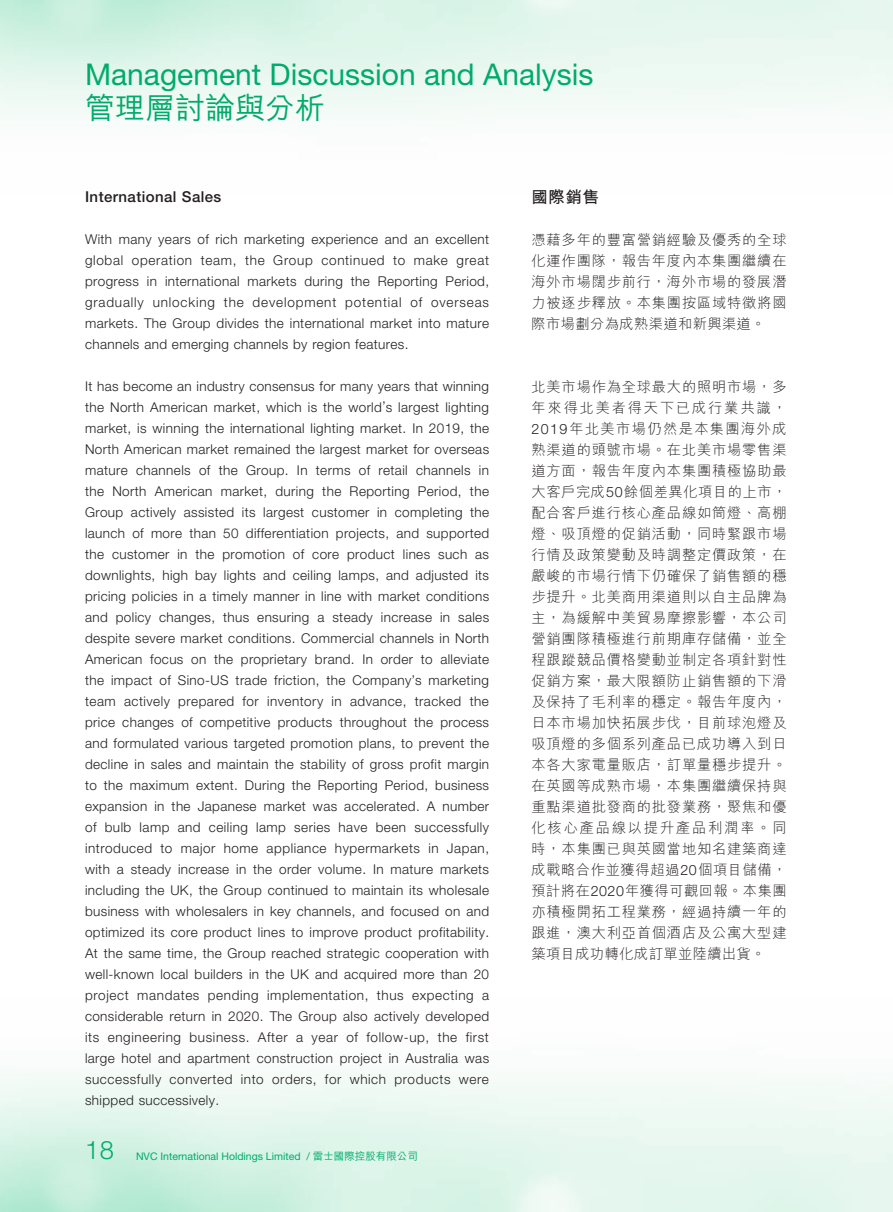
<style>
.page{position:relative;width:893px;height:1212px;background:#fff}
.page>*{position:absolute;margin:0;border:0;box-sizing:border-box;transform-origin:0 0}
.t1{font:30px "Helvetica Neue LT Std";color:#00ab6b}
.t2{font:500 30px "M Hei HK";color:#00ab6b}
.t3{font:300 25.5px "Helvetica Neue LT Std";color:#00ab6b}
.t4{font:700 16.5px "M Hei HK";color:#231f20}
.t5{font:500 15px "Helvetica Neue LT Std";letter-spacing:.03em;color:#231f20}
.t6{font:300 14.25px/21px "M Hei HK";letter-spacing:.055em;color:#231f20;text-align:justify}
.t7{font:300 13.5px/21px "Helvetica Neue LT Std";letter-spacing:.03em;color:#231f20;text-align:justify}
.t8{font:10.5px "Helvetica Neue LT Std";color:#00ab6b}
.s1{font-family:"M Hei HK";font-weight:500}
.s2{font-family:"Helvetica Neue LT Std"}
</style>
<div class="page">
<h1 class="t1" style="left:85px;top:57px;width:510px">Management Discussion and Analysis</h1>
<h1 class="t2" style="left:85px;top:86px;width:241px">管理層討論與分析</h1>
<p class="t5" style="left:85px;top:188px;width:138px">International Sales</p>
<p class="t7" style="left:85px;top:228px;width:406px">With many years of rich marketing experience and an excellent global operation team, the Group continued to make great progress in international markets during the Reporting Period, gradually unlocking the development potential of overseas markets. The Group divides the international market into mature channels and emerging channels by region features.</p>
<p class="t7" style="left:85px;top:375px;width:406px">It has become an industry consensus for many years that winning the North American market, which is the world’s largest lighting market, is winning the international lighting market. In 2019, the North American market remained the largest market for overseas mature channels of the Group. In terms of retail channels in the North American market, during the Reporting Period, the Group actively assisted its largest customer in completing the launch of more than 50 differentiation projects, and supported the customer in the promotion of core product lines such as downlights, high bay lights and ceiling lamps, and adjusted its pricing policies in a timely manner in line with market conditions and policy changes, thus ensuring a steady increase in sales despite severe market conditions. Commercial channels in North American focus on the proprietary brand. In order to alleviate the impact of Sino-US trade friction, the Company’s marketing team actively prepared for inventory in advance, tracked the price changes of competitive products throughout the process and formulated various targeted promotion plans, to prevent the decline in sales and maintain the stability of gross profit margin to the maximum extent. During the Reporting Period, business expansion in the Japanese market was accelerated. A number of bulb lamp and ceiling lamp series have been successfully introduced to major home appliance hypermarkets in Japan, with a steady increase in the order volume. In mature markets including the UK, the Group continued to maintain its wholesale business with wholesalers in key channels, and focused on and optimized its core product lines to improve product profitability.<br>At the same time, the Group reached strategic cooperation with well-known local builders in the UK and acquired more than 20 project mandates pending implementation, thus expecting a considerable return in 2020. The Group also actively developed its engineering business. After a year of follow-up, the first large hotel and apartment construction project in Australia was successfully converted into orders, for which products were shipped successively.</p>
<h2 class="t3" style="left:85px;top:1134px;width:31px">18</h2>
<p class="t8" style="left:136px;top:1149px;width:283px">NVC International Holdings Limited / <span class="s1">雷士國際控股有限公司</span></p>
<p class="t4" style="left:531px;top:185px;width:69px">國際銷售</p>
<p class="t6" style="left:531px;top:229px;width:257px">憑藉多年的豐富營銷經驗及優秀的全球化運作團隊，報告年度內本集團繼續在海外市場闊步前行，海外市場的發展潛力被逐步釋放。本集團按區域特徵將國際市場劃分為成熟渠道和新興渠道。</p>
<p class="t6" style="left:531px;top:376px;width:257px">北美市場作為全球最大的照明市場，多年來得北美者得天下已成行業共識，<span class="s2">2019</span>年北美市場仍然是本集團海外成熟渠道的頭號市場。在北美市場零售渠道方面，報告年度內本集團積極協助最大客戶完成<span class="s2">50</span>餘個差異化項目的上市，配合客戶進行核心產品線如筒燈、高棚燈、吸頂燈的促銷活動，同時緊跟市場行情及政策變動及時調整定價政策，在嚴峻的市場行情下仍確保了銷售額的穩步提升。北美商用渠道則以自主品牌為主，為緩解中美貿易摩擦影響，本公司營銷團隊積極進行前期庫存儲備，並全程跟蹤競品價格變動並制定各項針對性促銷方案，最大限額防止銷售額的下滑及保持了毛利率的穩定。報告年度內，日本市場加快拓展步伐，目前球泡燈及吸頂燈的多個系列產品已成功導入到日本各大家電量販店，訂單量穩步提升。在英國等成熟市場，本集團繼續保持與重點渠道批發商的批發業務，聚焦和優化核心產品線以提升產品利潤率。同時，本集團已與英國當地知名建築商達成戰略合作並獲得超過<span class="s2">20</span>個項目儲備，預計將在<span class="s2">2020</span>年獲得可觀回報。本集團亦積極開拓工程業務，經過持續一年的跟進，澳大利亞首個酒店及公寓大型建築項目成功轉化成訂單並陸續出貨。</p>
</div>
